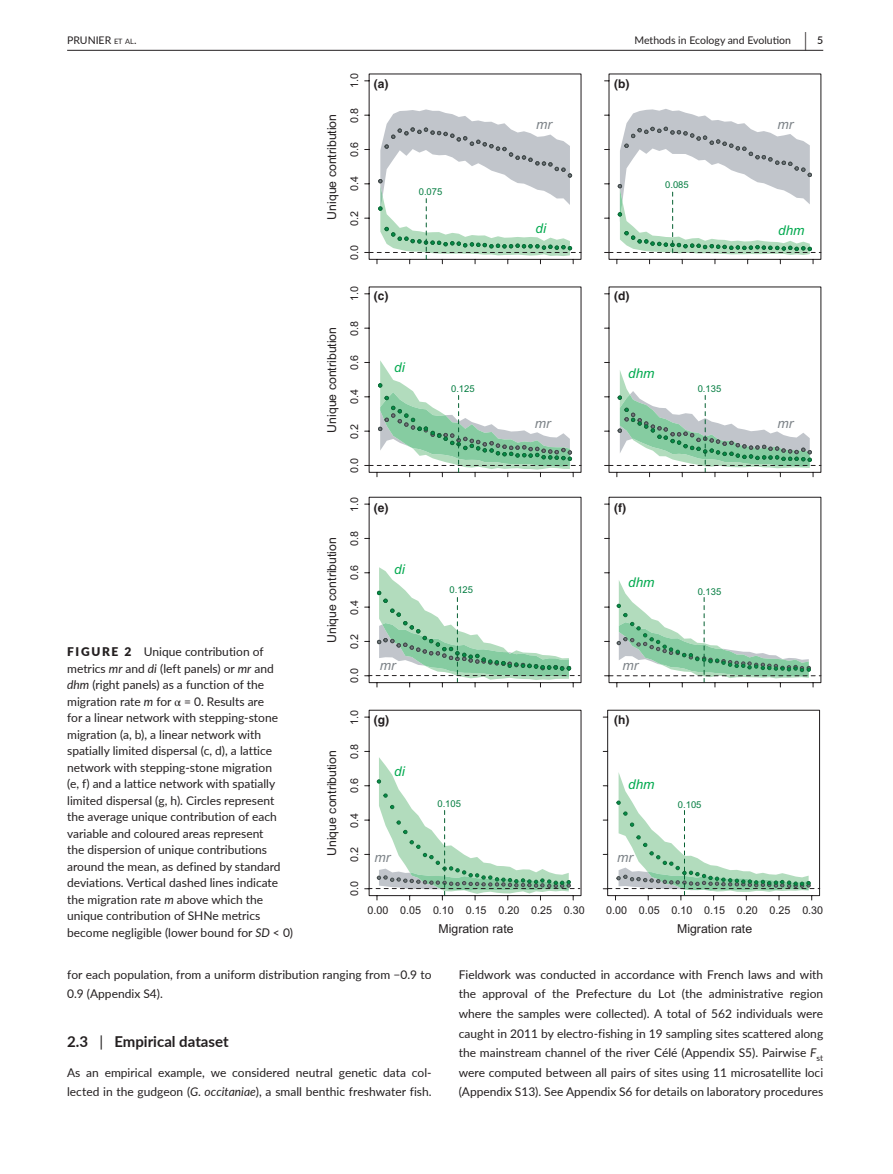
<style>
.page{position:relative;width:893px;height:1174px;background:#fff}
.page>*{position:absolute;margin:0;border:0;box-sizing:border-box;transform-origin:0 0}
.t1{font:600 19.5px "Lato";color:#231f20;scale:.48 1}
.t2{font:700 15px "Lato";color:#231f20}
.t3{font:italic 13.5px "Arial";color:#00a94e}
.t4{font:italic 13.5px "Arial";color:#7c8287}
.t5{font:12.3px "Arial";color:#231f20}
.t6{font:12px/16.5px "Lato";color:#231f20}
.t7{font:700 12px "Helvetica";color:#231f20}
.t8{font:10.8px "Arial";color:#231f20}
.t9{font:10.5px "Lato";color:#231f20}
.t10{font:10.5px "Lato";color:#231f20}
.t11{font:600 10.5px "Lato";color:#231f20}
.t12{font:9.45px "Arial";color:#047d41}
.s1{font-size:7.35px}
.s2{font-weight:900}
.s3{font-style:italic}
.s4{font-family:"STIX"}
.s5{font-weight:400}
</style>
<div class="page">
<hr style="left:67px;top:50px;width:756px;height:1px;background:#231f20">
<svg style="left:364px;top:73px;width:218px;height:192px"></svg>
<svg style="left:604px;top:73px;width:218px;height:192px"></svg>
<svg style="left:364px;top:286px;width:218px;height:192px"></svg>
<svg style="left:604px;top:286px;width:218px;height:192px"></svg>
<svg style="left:364px;top:496px;width:218px;height:192px"></svg>
<svg style="left:604px;top:496px;width:218px;height:192px"></svg>
<svg style="left:364px;top:709px;width:218px;height:192px"></svg>
<svg style="left:602px;top:709px;width:219px;height:192px"></svg>
<h1 class="t1" style="left:804px;top:26px;width:7px">|</h1>
<p class="t10" style="left:67px;top:33px;width:71px">PRUNIER <span class="s1">et al</span>.</p>
<p class="t9" style="left:634px;top:33px;width:158px">Methods in Ecology and Evolu on</p>
<p class="t11" style="left:817px;top:33px;width:8px">5</p>
<p class="t6" style="left:67px;top:643px;width:227px"><span class="s2">FIGURE 2</span> Unique contribution of metrics <span class="s3">mr</span> and <span class="s3">di</span> (left panels) or <span class="s3">mr</span> and <span class="s3">dhm</span> (right panels) as a function of the migration rate <span class="s3">m</span> for <span class="s4">α</span> = 0. Results are<br>for a linear network with stepping-stone migration (a, b), a linear network with spatially limited dispersal (c, d), a lattice network with stepping-stone migration<br>(e, f) and a lattice network with spatially limited dispersal (g, h). Circles represent the average unique contribution of each variable and coloured areas represent<br>the dispersion of unique contributions around the mean, as defined by standard deviations. Vertical dashed lines indicate the migration rate <span class="s3">m</span> above which the unique contribution of SHNe metrics become negligible (lower bound for <span class="s3">SD</span> &lt; 0)</p>
<p class="t5" style="left:324px;top:220px;width:107px;rotate:-90deg">Unique contribution</p>
<p class="t5" style="left:324px;top:433px;width:107px;rotate:-90deg">Unique contribution</p>
<p class="t5" style="left:324px;top:643px;width:107px;rotate:-90deg">Unique contribution</p>
<p class="t5" style="left:324px;top:856px;width:107px;rotate:-90deg">Unique contribution</p>
<p class="t8" style="left:347px;top:88px;width:16px;rotate:-90deg">1.0</p>
<p class="t8" style="left:347px;top:123px;width:16px;rotate:-90deg">0.8</p>
<p class="t8" style="left:347px;top:157px;width:16px;rotate:-90deg">0.6</p>
<p class="t8" style="left:347px;top:191px;width:16px;rotate:-90deg">0.4</p>
<p class="t8" style="left:347px;top:226px;width:16px;rotate:-90deg">0.2</p>
<p class="t8" style="left:347px;top:260px;width:16px;rotate:-90deg">0.0</p>
<p class="t8" style="left:347px;top:301px;width:16px;rotate:-90deg">1.0</p>
<p class="t8" style="left:347px;top:336px;width:16px;rotate:-90deg">0.8</p>
<p class="t8" style="left:347px;top:370px;width:16px;rotate:-90deg">0.6</p>
<p class="t8" style="left:347px;top:404px;width:16px;rotate:-90deg">0.4</p>
<p class="t8" style="left:347px;top:439px;width:16px;rotate:-90deg">0.2</p>
<p class="t8" style="left:347px;top:473px;width:16px;rotate:-90deg">0.0</p>
<p class="t8" style="left:347px;top:511px;width:16px;rotate:-90deg">1.0</p>
<p class="t8" style="left:347px;top:546px;width:16px;rotate:-90deg">0.8</p>
<p class="t8" style="left:347px;top:580px;width:16px;rotate:-90deg">0.6</p>
<p class="t8" style="left:347px;top:614px;width:16px;rotate:-90deg">0.4</p>
<p class="t8" style="left:347px;top:649px;width:16px;rotate:-90deg">0.2</p>
<p class="t8" style="left:347px;top:683px;width:16px;rotate:-90deg">0.0</p>
<p class="t7" style="left:374px;top:76px;width:16px">(a)</p>
<p class="t7" style="left:614px;top:76px;width:17px">(b)</p>
<p class="t12" style="left:419px;top:185px;width:25px">0.075</p>
<p class="t4" style="left:536px;top:116px;width:17px">mr</p>
<p class="t4" style="left:777px;top:116px;width:17px">mr</p>
<p class="t12" style="left:665px;top:179px;width:25px">0.085</p>
<p class="t3" style="left:536px;top:219px;width:12px">di</p>
<p class="t3" style="left:778px;top:222px;width:28px">dhm</p>
<p class="t7" style="left:374px;top:289px;width:16px">(c)</p>
<p class="t7" style="left:614px;top:289px;width:17px">(d)</p>
<p class="t3" style="left:394px;top:358px;width:12px">di</p>
<p class="t3" style="left:628px;top:364px;width:28px">dhm</p>
<p class="t12" style="left:451px;top:382px;width:25px">0.125</p>
<p class="t12" style="left:698px;top:382px;width:25px">0.135</p>
<p class="t4" style="left:535px;top:415px;width:17px">mr</p>
<p class="t4" style="left:777px;top:415px;width:17px">mr</p>
<p class="t7" style="left:374px;top:500px;width:16px">(e)</p>
<p class="t7" style="left:614px;top:500px;width:13px">(f)</p>
<p class="t3" style="left:394px;top:560px;width:12px">di</p>
<p class="t3" style="left:628px;top:573px;width:28px">dhm</p>
<p class="t12" style="left:450px;top:583px;width:25px">0.125</p>
<p class="t12" style="left:698px;top:586px;width:25px">0.135</p>
<p class="t4" style="left:380px;top:656px;width:17px">mr</p>
<p class="t4" style="left:622px;top:656px;width:17px">mr</p>
<p class="t8" style="left:347px;top:724px;width:16px;rotate:-90deg">1.0</p>
<p class="t8" style="left:347px;top:759px;width:16px;rotate:-90deg">0.8</p>
<p class="t8" style="left:347px;top:793px;width:16px;rotate:-90deg">0.6</p>
<p class="t8" style="left:347px;top:827px;width:16px;rotate:-90deg">0.4</p>
<p class="t8" style="left:347px;top:862px;width:16px;rotate:-90deg">0.2</p>
<p class="t8" style="left:347px;top:896px;width:16px;rotate:-90deg">0.0</p>
<p class="t7" style="left:374px;top:712px;width:17px">(g)</p>
<p class="t7" style="left:614px;top:712px;width:17px">(h)</p>
<p class="t3" style="left:394px;top:762px;width:12px">di</p>
<p class="t12" style="left:437px;top:797px;width:25px">0.105</p>
<p class="t3" style="left:628px;top:775px;width:28px">dhm</p>
<p class="t4" style="left:375px;top:849px;width:17px">mr</p>
<p class="t4" style="left:617px;top:849px;width:17px">mr</p>
<p class="t12" style="left:678px;top:799px;width:25px">0.105</p>
<p class="t8" style="left:368px;top:903px;width:219px">0.00 0.05 0.10 0.15 0.20 0.25 0.30</p>
<p class="t8" style="left:606px;top:903px;width:219px">0.00 0.05 0.10 0.15 0.20 0.25 0.30</p>
<p class="t5" style="left:439px;top:920px;width:77px">Migration rate</p>
<p class="t5" style="left:677px;top:920px;width:77px">Migration rate</p>
<p class="t6" style="left:67px;top:964px;width:366px;line-height:19.5px">for each population, from a uniform distribution ranging from −0.9 to<br>0.9 (Appendix S4).</p>
<p class="t2" style="left:67px;top:1030px;width:163px">2.3 <span class="s5">|</span> Empirical dataset</p>
<p class="t6" style="left:67px;top:1061px;width:366px;line-height:19.5px">As an empirical example, we considered neutral genetic data col&shy;lected in the gudgeon (<span class="s3">G. occitaniae</span>), a small benthic freshwater fish.</p>
<p class="t6" style="left:459px;top:964px;width:366px;line-height:19.5px;text-align:justify">Fieldwork was conducted in accordance with French laws and with the approval of the Prefecture du Lot (the administrative region where the samples were collected). A total of 562 individuals were caught in 2011 by electro-fishing in 19 sampling sites scattered along the mainstream channel of the river Célé (Appendix S5). Pairwise <span class="s3">F</span><sub>st </sub>were computed between all pairs of sites using 11 microsatellite loci (Appendix S13). See Appendix S6 for details on laboratory procedures</p>
</div>
